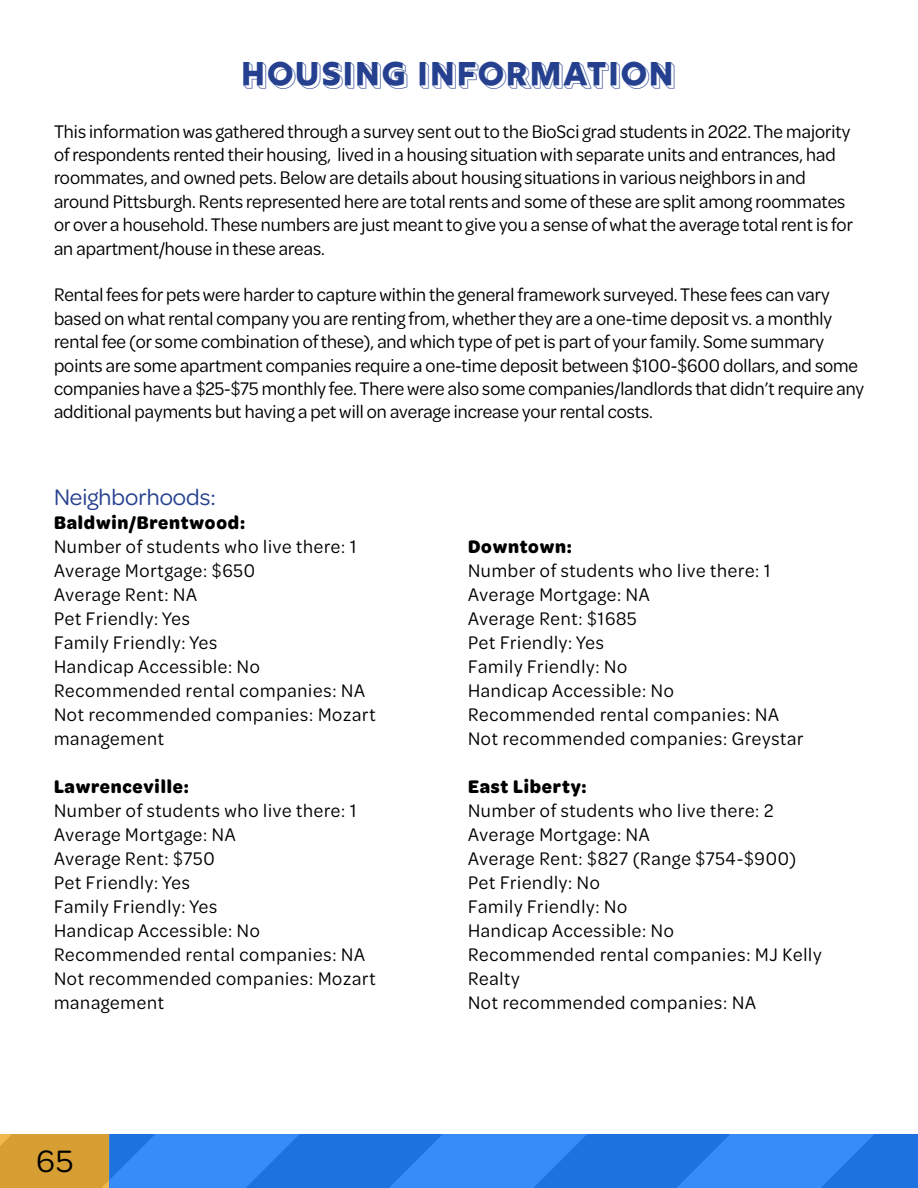
<style>
.page{position:relative;width:918px;height:1188px;background:#fff}
.page>*{position:absolute;margin:0;border:0;box-sizing:border-box;transform-origin:0 0}
.t1{font:36px "Rig Bold Reverse";color:#25408f}
.t2{font:33px "Omnes";color:#000}
.t3{font:24px "Omnes";color:#25408f}
.t4{font:19.5px/23.4px "Omnes Semi Cond";color:#000}
.t5{font:19.5px/24px "Omnes Semi Cond";letter-spacing:.04em;color:#000}
.t6{font:700 19.5px "Omnes Semi Cond";letter-spacing:.04em;color:#000}
</style>
<div class="page">
<div style="left:0;top:1134px;width:109px;height:54px;background:#d79e34"></div>
<div style="left:109px;top:1134px;width:809px;height:54px;background:linear-gradient(to bottom,#2c80ee,#2c80ee)"></div>
<h1 class="t1" style="left:242px;top:54px;width:436px">HOUSING INFORMATION</h1>
<p class="t4" style="left:54px;top:118px;width:801px">This information was gathered through a survey sent out to the BioSci grad students in 2022. The majority of respondents rented their housing, lived in a housing situation with separate units and entrances, had roommates, and owned pets. Below are details about housing situations in various neighbors in and around Pittsburgh. Rents represented here are total rents and some of these are split among roommates or over a household. These numbers are just meant to give you a sense of what the average total rent is for an apartment/house in these areas.</p>
<p class="t4" style="left:54px;top:282px;width:812px">Rental fees for pets were harder to capture within the general framework surveyed. These fees can vary based on what rental company you are renting from, whether they are a one-time deposit vs. a monthly rental fee (or some combination of these), and which type of pet is part of your family. Some summary points are some apartment companies require a one-time deposit between $100-$600 dollars, and some companies have a $25-$75 monthly fee. There were also some companies/landlords that didn’t require any additional payments but having a pet will on average increase your rental costs.</p>
<p class="t3" style="left:54px;top:481px;width:164px">Neighborhoods:</p>
<p class="t6" style="left:54px;top:509px;width:193px">Baldwin/Brentwood:</p>
<p class="t5" style="left:54px;top:533px;width:323px">Number of students who live there: 1<br>Average Mortgage: $650<br>Average Rent: NA<br>Pet Friendly: Yes<br>Family Friendly: Yes<br>Handicap Accessible: No<br>Recommended rental companies: NA<br>Not recommended companies: Mozart management</p>
<p class="t6" style="left:54px;top:773px;width:136px">Lawrenceville:</p>
<p class="t5" style="left:54px;top:797px;width:323px">Number of students who live there: 1<br>Average Mortgage: NA<br>Average Rent: $750<br>Pet Friendly: Yes<br>Family Friendly: Yes<br>Handicap Accessible: No<br>Recommended rental companies: NA<br>Not recommended companies: Mozart management</p>
<h2 class="t2" style="left:36px;top:1139px;width:39px">65</h2>
<p class="t6" style="left:468px;top:533px;width:105px">Downtown:</p>
<p class="t5" style="left:468px;top:557px;width:337px">Number of students who live there: 1<br>Average Mortgage: NA<br>Average Rent: $1685<br>Pet Friendly: Yes<br>Family Friendly: No<br>Handicap Accessible: No<br>Recommended rental companies: NA<br>Not recommended companies: Greystar</p>
<p class="t6" style="left:468px;top:773px;width:120px">East Liberty:</p>
<p class="t5" style="left:468px;top:797px;width:355px">Number of students who live there: 2<br>Average Mortgage: NA<br>Average Rent: $827 (Range $754-$900)<br>Pet Friendly: No<br>Family Friendly: No<br>Handicap Accessible: No<br>Recommended rental companies: MJ Kelly<br>Realty<br>Not recommended companies: NA</p>
</div>
